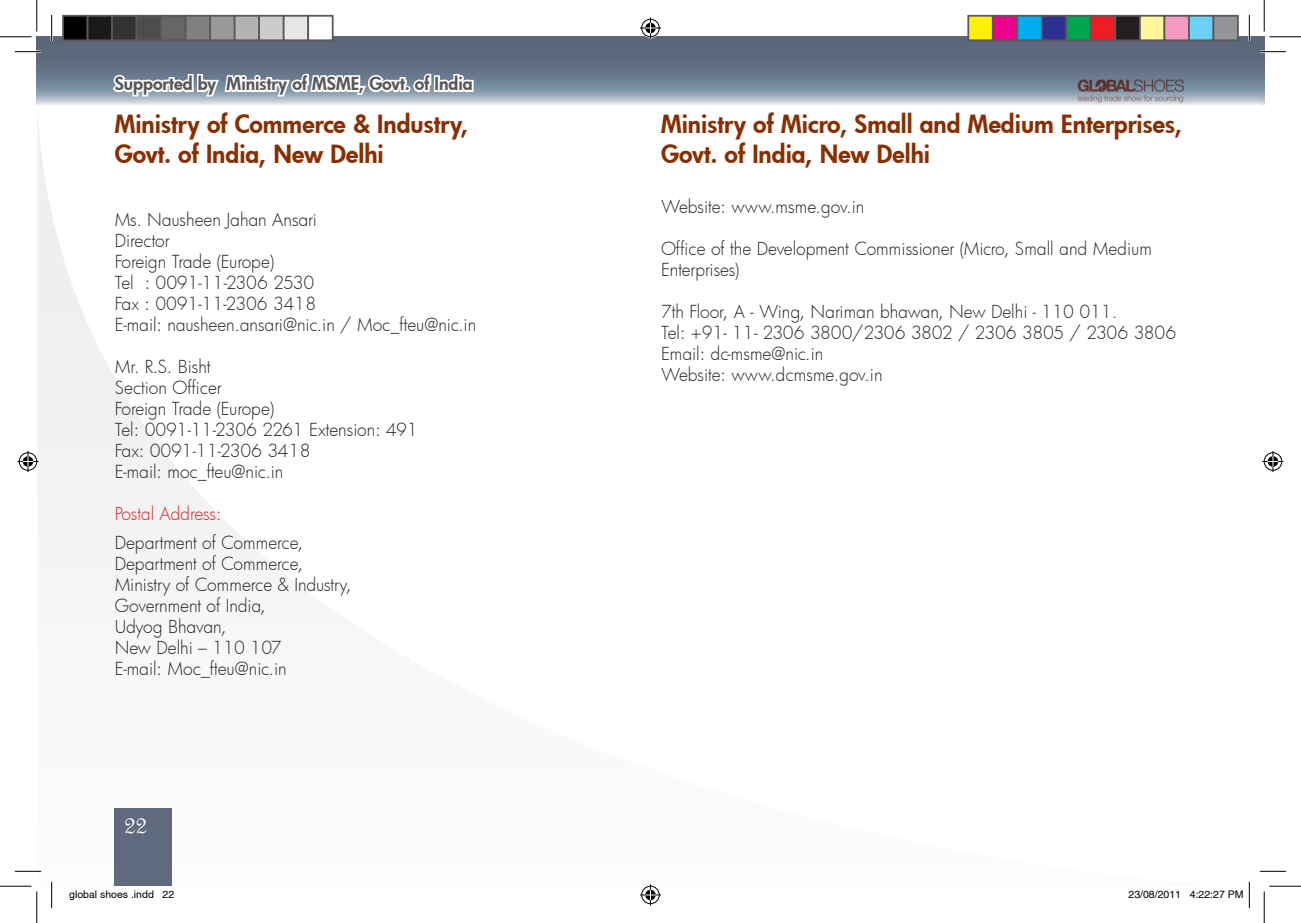
<style>
.page{position:relative;width:1301px;height:923px;background:#fff}
.page>*{position:absolute;margin:0;border:0;box-sizing:border-box;transform-origin:0 0}
.t1{font:31.5px "French Script";color:#fff}
.t2{font:800 24.5px/29.4px "Futura";color:#882f01}
.t3{font:300 17.5px/21px "Futura";letter-spacing:-.005em;color:#231f20}
.t4{font:800 17.5px "Futura";color:#57585a}
.t5{font:300 17.5px "Futura";letter-spacing:-.01em;color:#d1232a}
.t6{font:10.5px "Helvetica";color:#000}
</style>
<div class="page">
<svg style="left:38px;top:123px;width:237px;height:763px"></svg>
<svg style="left:37px;top:37px;width:1152px;height:68px"></svg>
<div style="left:115px;top:808px;width:57px;height:78px;background:#5f6a7e"></div>
<svg style="left:111px;top:63px;width:364px;height:42px"></svg>
<img style="left:1060px;top:65px;width:129px;height:40px">
<hr style="left:15px;top:51px;width:26px;height:2px;background:#fff">
<hr style="left:15px;top:870px;width:26px;height:2px;background:#fff">
<hr style="left:51px;top:15px;width:2px;height:26px;background:#fff">
<hr style="left:51px;top:881px;width:2px;height:26px;background:#fff">
<svg style="left:15px;top:51px;width:26px;height:1px"></svg>
<svg style="left:15px;top:870px;width:26px;height:1px"></svg>
<svg style="left:51px;top:15px;width:1px;height:26px"></svg>
<svg style="left:51px;top:881px;width:1px;height:26px"></svg>
<hr style="left:0;top:36px;width:32px;height:1px;background:#000">
<hr style="left:1269px;top:36px;width:31px;height:1px;background:#000">
<hr style="left:0;top:885px;width:32px;height:1px;background:#000">
<hr style="left:1269px;top:885px;width:31px;height:1px;background:#000">
<hr style="left:36px;top:0;width:1px;height:32px;background:#000">
<hr style="left:36px;top:891px;width:1px;height:31px;background:#000">
<hr style="left:1263px;top:0;width:1px;height:32px;background:#000">
<hr style="left:1263px;top:891px;width:1px;height:31px;background:#000">
<svg style="left:640px;top:18px;width:21px;height:21px"></svg>
<svg style="left:640px;top:884px;width:21px;height:21px"></svg>
<svg style="left:18px;top:451px;width:21px;height:21px"></svg>
<div style="left:63px;top:16px;width:25px;height:24px;background:#000"></div>
<div style="left:62px;top:15px;width:26px;height:26px;border:2px solid #595959"></div>
<div style="left:88px;top:16px;width:24px;height:24px;background:#1a1a1a"></div>
<div style="left:87px;top:15px;width:26px;height:26px;border:2px solid #595959"></div>
<div style="left:112px;top:16px;width:25px;height:24px;background:#333"></div>
<div style="left:111px;top:15px;width:26px;height:26px;border:2px solid #595959"></div>
<div style="left:137px;top:16px;width:24px;height:24px;background:#4d4d4d"></div>
<div style="left:136px;top:15px;width:26px;height:26px;border:2px solid #595959"></div>
<div style="left:161px;top:16px;width:25px;height:24px;background:#666"></div>
<div style="left:160px;top:15px;width:26px;height:26px;border:2px solid #595959"></div>
<div style="left:186px;top:16px;width:24px;height:24px;background:#808080"></div>
<div style="left:185px;top:15px;width:26px;height:26px;border:2px solid #595959"></div>
<div style="left:210px;top:16px;width:25px;height:24px;background:#999"></div>
<div style="left:209px;top:15px;width:26px;height:26px;border:2px solid #595959"></div>
<div style="left:235px;top:16px;width:24px;height:24px;background:#b3b3b3"></div>
<div style="left:234px;top:15px;width:26px;height:26px;border:2px solid #595959"></div>
<div style="left:259px;top:16px;width:25px;height:24px;background:#ccc"></div>
<div style="left:258px;top:15px;width:26px;height:26px;border:2px solid #595959"></div>
<div style="left:284px;top:16px;width:24px;height:24px;background:#e6e6e6"></div>
<div style="left:283px;top:15px;width:26px;height:26px;border:2px solid #595959"></div>
<div style="left:308px;top:16px;width:25px;height:24px;background:#fff"></div>
<div style="left:307px;top:15px;width:26px;height:26px;border:2px solid #595959"></div>
<div style="left:968px;top:16px;width:24px;height:24px;background:#fff101"></div>
<div style="left:967px;top:15px;width:26px;height:26px;border:2px solid #595959"></div>
<div style="left:992px;top:16px;width:25px;height:24px;background:#ed028c"></div>
<div style="left:991px;top:15px;width:27px;height:26px;border:2px solid #595959"></div>
<div style="left:1017px;top:16px;width:24px;height:24px;background:#00aeef"></div>
<div style="left:1016px;top:15px;width:26px;height:26px;border:2px solid #595959"></div>
<div style="left:1041px;top:16px;width:25px;height:24px;background:#2e3092"></div>
<div style="left:1040px;top:15px;width:27px;height:26px;border:2px solid #595959"></div>
<div style="left:1066px;top:16px;width:24px;height:24px;background:#00a54f"></div>
<div style="left:1065px;top:15px;width:26px;height:26px;border:2px solid #595959"></div>
<div style="left:1090px;top:16px;width:25px;height:24px;background:#ee1d23"></div>
<div style="left:1089px;top:15px;width:27px;height:26px;border:2px solid #595959"></div>
<div style="left:1115px;top:16px;width:24px;height:24px;background:#231f20"></div>
<div style="left:1114px;top:15px;width:26px;height:26px;border:2px solid #595959"></div>
<div style="left:1139px;top:16px;width:25px;height:24px;background:#fff79a"></div>
<div style="left:1138px;top:15px;width:27px;height:26px;border:2px solid #595959"></div>
<div style="left:1164px;top:16px;width:24px;height:24px;background:#f499c2"></div>
<div style="left:1163px;top:15px;width:26px;height:26px;border:2px solid #595959"></div>
<div style="left:1187px;top:15px;width:27px;height:26px;border:2px solid #595959"></div>
<svg style="left:1189px;top:15px;width:96px;height:892px"></svg>
<p class="t4" style="left:115px;top:72px;width:359px">Supported by Ministry of MSME, Govt. of India</p>
<p class="t2" style="left:115px;top:109px;width:355px">Ministry of Commerce &amp; Industry,</p>
<p class="t2" style="left:115px;top:138px;width:270px">Govt. of India, New Delhi</p>
<p class="t3" style="left:115px;top:208px;width:204px">Ms. Nausheen Jahan Ansari</p>
<p class="t3" style="left:115px;top:229px;width:56px">Director</p>
<p class="t3" style="left:115px;top:250px;width:161px">Foreign Trade (Europe)</p>
<p class="t3" style="left:115px;top:271px;width:201px">Tel : 0091-11-2306 2530</p>
<p class="t3" style="left:115px;top:292px;width:203px">Fax : 0091-11-2306 3418</p>
<p class="t3" style="left:115px;top:313px;width:363px">E-mail: nausheen.ansari@nic.in / Moc_fteu@nic.in</p>
<p class="t3" style="left:115px;top:355px;width:97px">Mr. R.S. Bisht</p>
<p class="t3" style="left:115px;top:376px;width:109px">Section Officer</p>
<p class="t3" style="left:115px;top:397px;width:161px">Foreign Trade (Europe)</p>
<p class="t3" style="left:115px;top:418px;width:304px">Tel: 0091-11-2306 2261 Extension: 491</p>
<p class="t3" style="left:115px;top:439px;width:197px">Fax: 0091-11-2306 3418</p>
<p class="t3" style="left:115px;top:460px;width:170px">E-mail: moc_fteu@nic.in</p>
<p class="t5" style="left:115px;top:501px;width:108px">Postal Address:</p>
<p class="t3" style="left:115px;top:531px;width:190px">Department of Commerce,</p>
<p class="t3" style="left:115px;top:552px;width:190px">Department of Commerce,</p>
<p class="t3" style="left:115px;top:573px;width:238px">Ministry of Commerce &amp; Industry,</p>
<p class="t3" style="left:115px;top:594px;width:153px">Government of India,</p>
<p class="t3" style="left:115px;top:615px;width:113px">Udyog Bhavan,</p>
<p class="t3" style="left:115px;top:636px;width:168px">New Delhi – 110 107</p>
<p class="t3" style="left:115px;top:657px;width:173px">E-mail: Moc_fteu@nic.in</p>
<h1 class="t1" style="left:124px;top:803px;width:24px">22</h1>
<p class="t2" style="left:661px;top:109px;width:522px">Ministry of Micro, Small and Medium Enterprises,<br>Govt. of India, New Delhi</p>
<p class="t3" style="left:661px;top:196px;width:205px">Website: www.msme.gov.in</p>
<p class="t3" style="left:661px;top:238px;width:492px">Office of the Development Commissioner (Micro, Small and Medium<br>Enterprises)</p>
<p class="t3" style="left:661px;top:301px;width:458px">7th Floor, A - Wing, Nariman bhawan, New Delhi - 110 011.</p>
<p class="t3" style="left:661px;top:322px;width:516px">Tel: +91- 11- 2306 3800/2306 3802 / 2306 3805 / 2306 3806</p>
<p class="t3" style="left:661px;top:343px;width:164px">Email: dc-msme@nic.in</p>
<p class="t3" style="left:661px;top:364px;width:223px">Website: www.dcmsme.gov.in</p>
<p class="t6" style="left:69px;top:887px;width:107px">global shoes .indd 22</p>
<p class="t6" style="left:1128px;top:887px;width:116px">23/08/2011 4:22:27 PM</p>
</div>
